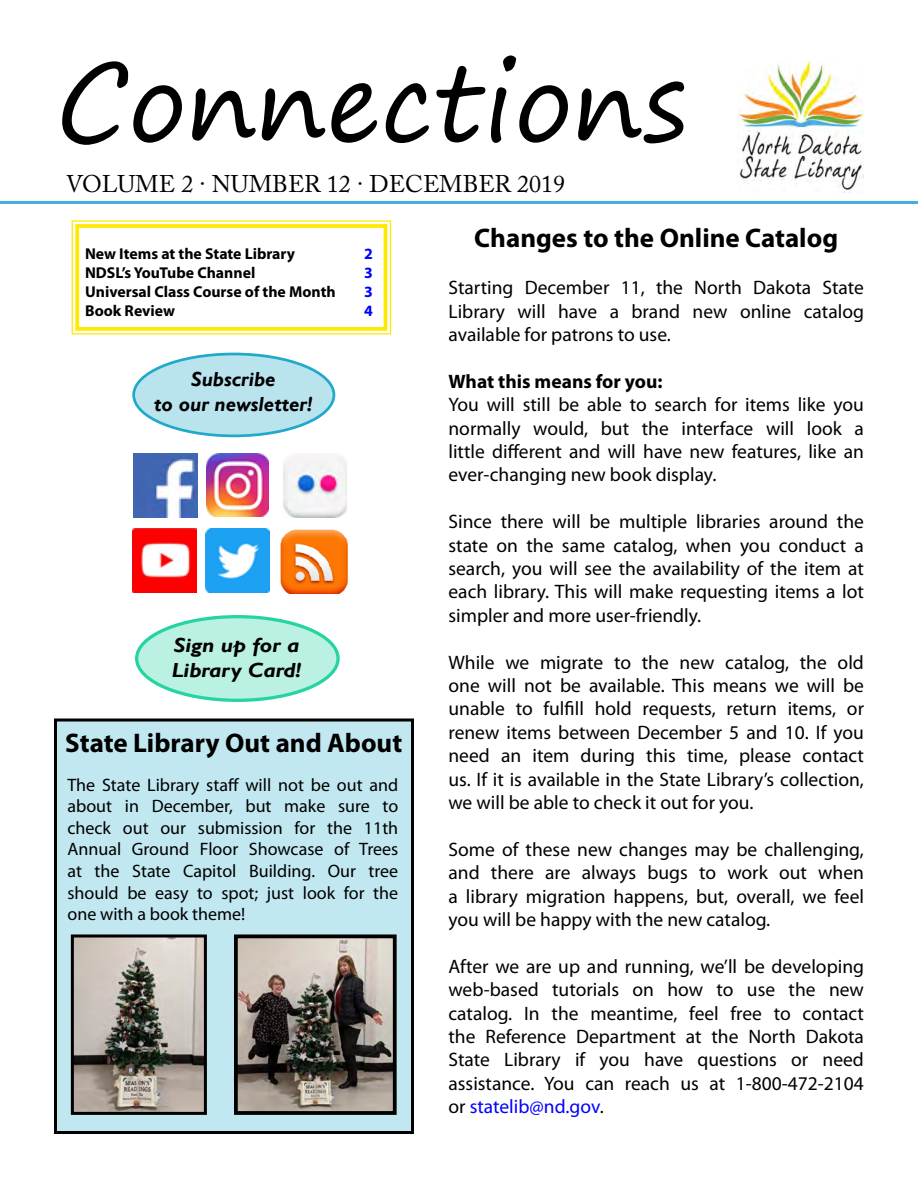
<style>
.page{position:relative;width:918px;height:1188px;background:#fff}
.page>*{position:absolute;margin:0;border:0;box-sizing:border-box;transform-origin:0 0}
.t1{font:105px "Segoe Print";color:#000}
.t2{font:700 27px "Myriad Pro";color:#000}
.t3{font:24px "Adobe Caslon Pro";color:#000}
.t4{font:italic 700 20.4px/24.5px "Gill Sans";color:#000;text-align:center}
.t5{font:italic 700 20.4px/24.5px "Gill Sans";color:#000;scale:1.1 1}
.t6{font:19.5px/23.4px "Myriad Pro";color:#000;text-align:justify}
.t7{font:700 19.5px "Myriad Pro";color:#000}
.t8{font:18px/21.6px "Myriad Pro";color:#000;text-align:justify}
.t9{font:700 15.75px "Myriad Pro";color:#000}
.t10{font:700 15.75px "Myriad Pro";color:#00f}
.s1{color:#00f}
</style>
<div class="page">
<svg style="left:0;top:192px;width:918px;height:12px"></svg>
<img style="left:737px;top:61px;width:127px;height:131px">
<div style="left:56px;top:720px;width:356px;height:412px;background:#c1e7f0"></div>
<div style="left:54px;top:718px;width:360px;height:416px;border:3px solid #000"></div>
<svg style="left:71px;top:220px;width:321px;height:115px"></svg>
<div style="left:75px;top:224px;width:312px;height:107px;border:4px solid #ffe900"></div>
<div style="left:134px;top:354px;width:200px;height:82px;background:#b9e4ee;border-radius:50%"></div>
<div style="left:132px;top:353px;width:203px;height:84px;border:3px solid #20a9c9;border-radius:50%"></div>
<div style="left:137px;top:617px;width:201px;height:83px;background:#bbf1e2;border-radius:50%"></div>
<div style="left:135px;top:615px;width:205px;height:87px;border:3px solid #25d4a2;border-radius:50%"></div>
<img style="left:239px;top:940px;width:153px;height:170px">
<div style="left:234px;top:935px;width:163px;height:180px;border:4px solid #000"></div>
<img style="left:75px;top:938px;width:128px;height:173px">
<div style="left:71px;top:934px;width:136px;height:181px;border:3px solid #000"></div>
<img style="left:283px;top:454px;width:64px;height:63px">
<img style="left:134px;top:453px;width:63px;height:65px">
<img style="left:281px;top:529px;width:67px;height:65px">
<img style="left:206px;top:453px;width:63px;height:63px">
<img style="left:206px;top:529px;width:63px;height:64px">
<img style="left:132px;top:529px;width:64px;height:64px">
<h1 class="t1" style="left:56px;top:9px;width:632px">Connections</h1>
<p class="t3" style="left:66px;top:169px;width:501px">VOLUME 2 ∙ NUMBER 12 ∙ DECEMBER 2019</p>
<p class="t9" style="left:85px;top:243px;width:212px">New Items at the State Library</p>
<p class="t10" style="left:364px;top:243px;width:10px">2</p>
<p class="t9" style="left:85px;top:262px;width:172px">NDSL’s YouTube Channel</p>
<p class="t10" style="left:364px;top:262px;width:10px">3</p>
<p class="t9" style="left:85px;top:281px;width:252px">Universal Class Course of the Month</p>
<p class="t10" style="left:364px;top:281px;width:10px">3</p>
<p class="t9" style="left:85px;top:300px;width:91px">Book Review</p>
<p class="t10" style="left:364px;top:300px;width:10px">4</p>
<p class="t4" style="left:154px;top:368px;width:160px">Subscribe<br>to our newsletter!</p>
<p class="t5" style="left:172px;top:634px;width:119px">Sign up for a<br>Library Card!</p>
<h2 class="t2" style="left:65px;top:726px;width:338px">State Library Out and About</h2>
<p class="t8" style="left:68px;top:773px;width:332px">The State Library staff will not be out and about in December, but make sure to check out our submission for the 11th Annual Ground Floor Showcase of Trees at the State Capitol Building. Our tree should be easy to spot; just look for the one with a book theme!</p>
<h2 class="t2" style="left:474px;top:221px;width:365px">Changes to the Online Catalog</h2>
<p class="t6" style="left:448px;top:276px;width:417px">Starting December 11, the North Dakota State Library will have a brand new online catalog available for patrons to use.</p>
<p class="t7" style="left:448px;top:369px;width:215px">What this means for you:</p>
<p class="t6" style="left:448px;top:393px;width:417px">You will still be able to search for items like you normally would, but the interface will look a little different and will have new features, like an ever-changing new book display.</p>
<p class="t6" style="left:448px;top:510px;width:417px">Since there will be multiple libraries around the state on the same catalog, when you conduct a search, you will see the availability of the item at each library. This will make requesting items a lot simpler and more user-friendly.</p>
<p class="t6" style="left:448px;top:650px;width:417px">While we migrate to the new catalog, the old one will not be available. This means we will be unable to fulfill hold requests, return items, or renew items between December 5 and 10. If you need an item during this time, please contact us. If it is available in the State Library’s collection, we will be able to check it out for you.</p>
<p class="t6" style="left:448px;top:837px;width:417px">Some of these new changes may be challenging, and there are always bugs to work out when a library migration happens, but, overall, we feel you will be happy with the new catalog.</p>
<p class="t6" style="left:448px;top:954px;width:417px">After we are up and running, we’ll be developing web-based tutorials on how to use the new catalog. In the meantime, feel free to contact the Reference Department at the North Dakota State Library if you have questions or need assistance. You can reach us at 1-800-472-2104 or <span class="s1">statelib@nd.gov</span>.</p>
</div>
